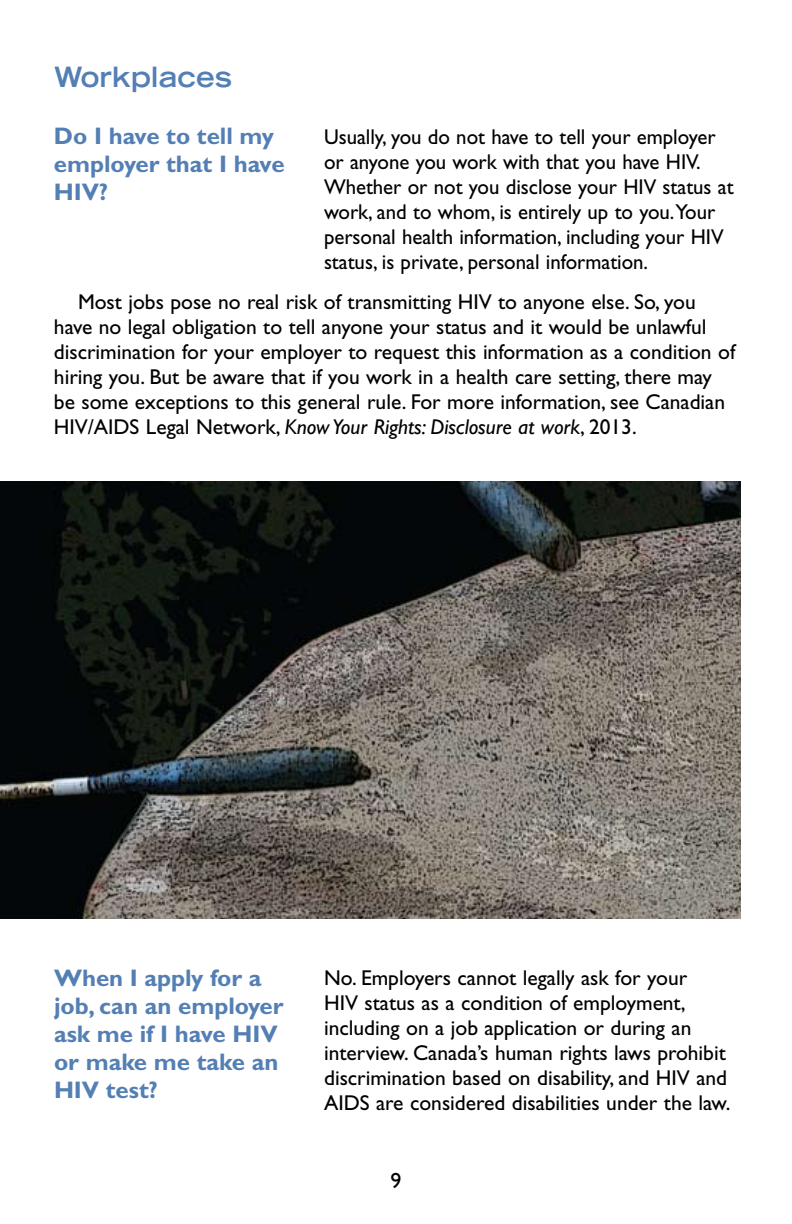
<style>
.page{position:relative;width:792px;height:1224px;background:#fff}
.page>*{position:absolute;margin:0;border:0;box-sizing:border-box;transform-origin:0 0}
.t1{font:700 expanded 28px "Trade Gothic LH";color:#547fb4}
.t2{font:700 24px/28px "Gill Sans";color:#547fb4}
.t3{font:22px "Gill Sans";color:#000}
.t4{font:21.6px/25px "Gill Sans";color:#000}
.s1{font-style:italic}
</style>
<div class="page">
<img style="left:0;top:482px;width:740px;height:436px">
<p class="t1" style="left:54px;top:59px;width:179px">Workplaces</p>
<p class="t2" style="left:54px;top:122px;width:232px">Do I have to tell my employer that I have<br>HIV?</p>
<p class="t4" style="left:324px;top:125px;width:411px">Usually, you do not have to tell your employer or anyone you work with that you have HIV.<br>Whether or not you disclose your HIV status at work, and to whom, is entirely up to you.Your personal health information, including your HIV status, is private, personal information.</p>
<p class="t4" style="left:54px;top:289px;width:683px;text-indent:24px">Most jobs pose no real risk of transmitting HIV to anyone else. So, you have no legal obligation to tell anyone your status and it would be unlawful discrimination for your employer to request this information as a condition of hiring you. But be aware that if you work in a health care setting, there may be some exceptions to this general rule. For more information, see Canadian HIV/AIDS Legal Network, <span class="s1">Know Your Rights: Disclosure at work</span>, 2013.</p>
<p class="t2" style="left:54px;top:963px;width:231px">When I apply for a job, can an employer ask me if I have HIV or make me take an<br>HIV test?</p>
<p class="t4" style="left:324px;top:965px;width:408px">No. Employers cannot legally ask for your<br>HIV status as a condition of employment, including on a job application or during an interview. Canada’s human rights laws prohibit discrimination based on disability, and HIV and AIDS are considered disabilities under the law.</p>
<p class="t3" style="left:390px;top:1168px;width:12px">9</p>
</div>
